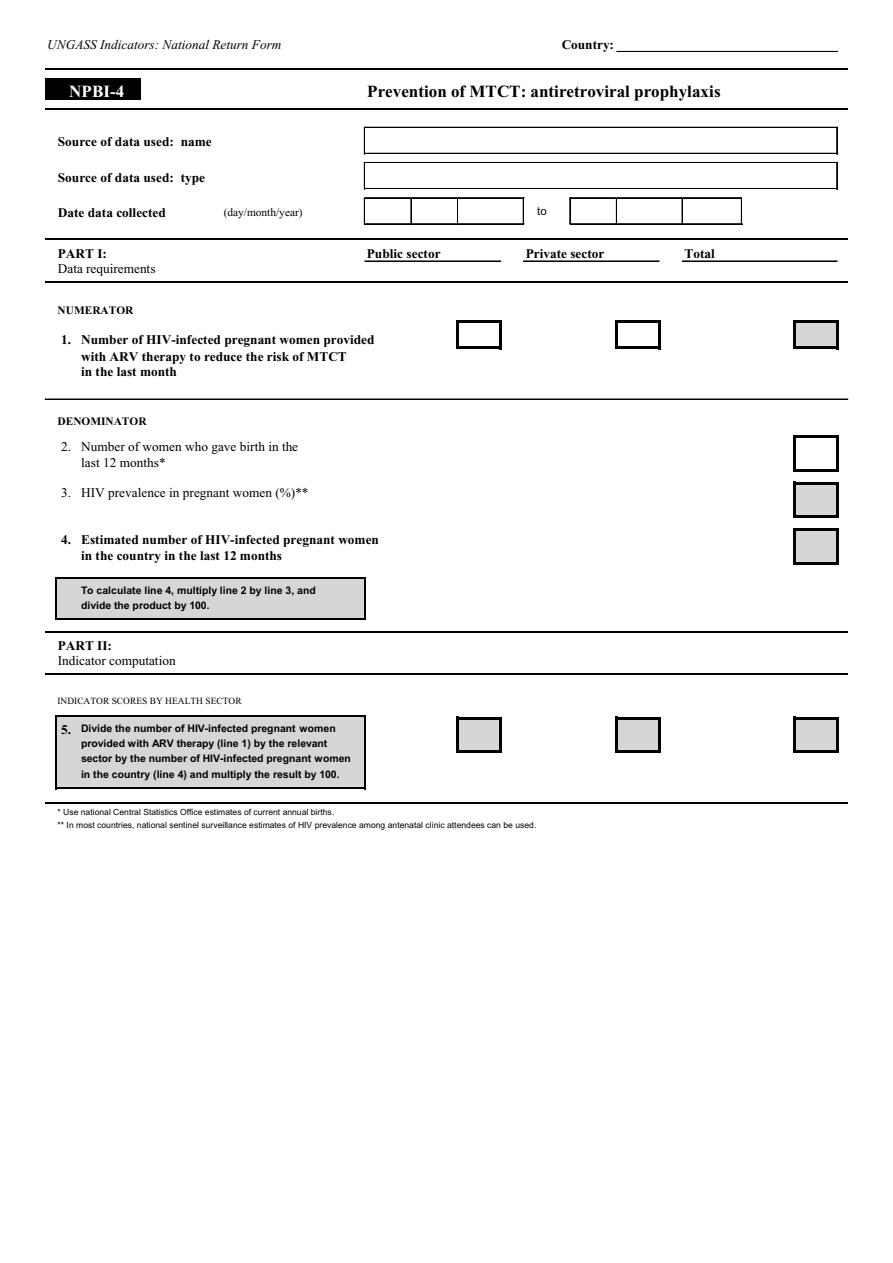
<style>
.page{position:relative;width:893px;height:1263px;background:#fff}
.page>*{position:absolute;margin:0;border:0;box-sizing:border-box;transform-origin:0 0}
.t1{font:700 17.1px "Times New Roman";color:#000}
.t2{font:700 17.1px "Times New Roman";color:#fff}
.t3{font:700 13.35px/17.1px "Times New Roman";color:#000;text-align:center}
.t4{font:13.35px/16.6px "Times New Roman";color:#000}
.t5{font:italic 13.35px "Times New Roman";color:#000}
.t6{font:700 11.4px "Times New Roman";color:#000}
.t7{font:11.4px "Times New Roman";color:#000}
.t8{font:11.4px "Arial";color:#000}
.t9{font:700 10.5px/15.1px "Arial";color:#000}
.t10{font:9.45px "Times New Roman";color:#000}
.t11{font:8.55px/13px "Arial";letter-spacing:.005em;color:#000}
.s1{font-weight:700}
.s2{font-family:"Times New Roman";font-size:13.35px}
</style>
<div class="page">
<div style="left:459px;top:719px;width:40px;height:31px;background:#d6d6d6"></div>
<div style="left:618px;top:719px;width:40px;height:31px;background:#d6d6d6"></div>
<div style="left:796px;top:719px;width:40px;height:31px;background:#d6d6d6"></div>
<div style="left:796px;top:485px;width:40px;height:30px;background:#d6d6d6"></div>
<div style="left:796px;top:531px;width:40px;height:31px;background:#d6d6d6"></div>
<div style="left:796px;top:323px;width:40px;height:23px;background:#d6d6d6"></div>
<div style="left:57px;top:579px;width:307px;height:39px;background:#d6d6d6"></div>
<div style="left:57px;top:717px;width:307px;height:70px;background:#d6d6d6"></div>
<div style="left:45px;top:78px;width:96px;height:22px;background:#000"></div>
<svg style="left:364px;top:127px;width:1px;height:27px"></svg>
<svg style="left:836px;top:128px;width:2px;height:25px"></svg>
<svg style="left:364px;top:162px;width:1px;height:27px"></svg>
<hr style="left:365px;top:197px;width:159px;height:1px;background:#000">
<hr style="left:365px;top:198px;width:159px;height:1px;background:#000">
<hr style="left:365px;top:223px;width:159px;height:1px;background:#000">
<hr style="left:365px;top:224px;width:159px;height:1px;background:#000">
<hr style="left:365px;top:261px;width:135px;height:1px;background:#000">
<hr style="left:524px;top:261px;width:135px;height:1px;background:#000">
<svg style="left:457px;top:199px;width:1px;height:24px"></svg>
<svg style="left:616px;top:199px;width:1px;height:24px"></svg>
<hr style="left:459px;top:320px;width:43px;height:3px;background:#000">
<hr style="left:618px;top:320px;width:43px;height:3px;background:#000">
<hr style="left:459px;top:346px;width:43px;height:3px;background:#000">
<hr style="left:618px;top:346px;width:43px;height:3px;background:#000">
<svg style="left:836px;top:163px;width:2px;height:25px"></svg>
<hr style="left:793px;top:320px;width:3px;height:29px;background:#000">
<hr style="left:836px;top:323px;width:2px;height:26px;background:#000">
<hr style="left:793px;top:435px;width:3px;height:36px;background:#000">
<hr style="left:836px;top:438px;width:2px;height:33px;background:#000">
<hr style="left:793px;top:482px;width:3px;height:36px;background:#000">
<hr style="left:836px;top:485px;width:2px;height:33px;background:#000">
<svg style="left:364px;top:198px;width:1px;height:27px"></svg>
<hr style="left:55px;top:577px;width:2px;height:42px;background:#000">
<hr style="left:364px;top:579px;width:2px;height:40px;background:#000">
<hr style="left:457px;top:320px;width:2px;height:29px;background:#000">
<hr style="left:615px;top:320px;width:3px;height:29px;background:#000">
<hr style="left:459px;top:717px;width:43px;height:2px;background:#000">
<hr style="left:793px;top:528px;width:3px;height:36px;background:#000">
<hr style="left:618px;top:717px;width:43px;height:2px;background:#000">
<hr style="left:499px;top:323px;width:3px;height:26px;background:#000">
<hr style="left:658px;top:323px;width:3px;height:26px;background:#000">
<hr style="left:836px;top:531px;width:2px;height:33px;background:#000">
<hr style="left:459px;top:750px;width:43px;height:3px;background:#000">
<hr style="left:618px;top:750px;width:43px;height:3px;background:#000">
<hr style="left:364px;top:717px;width:2px;height:72px;background:#000">
<hr style="left:836px;top:719px;width:2px;height:34px;background:#000">
<svg style="left:411px;top:199px;width:1px;height:24px"></svg>
<hr style="left:457px;top:717px;width:2px;height:36px;background:#000">
<svg style="left:523px;top:199px;width:1px;height:24px"></svg>
<svg style="left:569px;top:198px;width:2px;height:26px"></svg>
<hr style="left:615px;top:717px;width:3px;height:36px;background:#000">
<svg style="left:682px;top:199px;width:1px;height:24px"></svg>
<svg style="left:741px;top:198px;width:1px;height:25px"></svg>
<hr style="left:793px;top:717px;width:3px;height:36px;background:#000">
<hr style="left:499px;top:719px;width:3px;height:34px;background:#000">
<hr style="left:658px;top:719px;width:3px;height:34px;background:#000">
<hr style="left:55px;top:715px;width:2px;height:74px;background:#000">
<hr style="left:617px;top:51px;width:220px;height:1px;background:#000">
<hr style="left:45px;top:68px;width:803px;height:2px;background:#000">
<hr style="left:45px;top:108px;width:803px;height:2px;background:#000">
<hr style="left:365px;top:127px;width:473px;height:1px;background:#000">
<hr style="left:365px;top:153px;width:473px;height:1px;background:#000">
<hr style="left:365px;top:162px;width:473px;height:1px;background:#000">
<hr style="left:365px;top:188px;width:473px;height:1px;background:#000">
<hr style="left:571px;top:197px;width:170px;height:1px;background:#000">
<hr style="left:571px;top:198px;width:170px;height:1px;background:#000">
<hr style="left:570px;top:223px;width:172px;height:1px;background:#000">
<hr style="left:570px;top:224px;width:172px;height:1px;background:#000">
<hr style="left:45px;top:238px;width:803px;height:2px;background:#000">
<hr style="left:682px;top:261px;width:155px;height:1px;background:#000">
<hr style="left:45px;top:281px;width:803px;height:2px;background:#000">
<hr style="left:796px;top:320px;width:42px;height:3px;background:#000">
<hr style="left:796px;top:346px;width:42px;height:3px;background:#000">
<hr style="left:45px;top:399px;width:803px;height:1px;background:#000">
<hr style="left:796px;top:435px;width:42px;height:3px;background:#000">
<hr style="left:796px;top:469px;width:42px;height:2px;background:#000">
<hr style="left:796px;top:482px;width:42px;height:3px;background:#000">
<hr style="left:796px;top:515px;width:42px;height:3px;background:#000">
<hr style="left:796px;top:528px;width:42px;height:3px;background:#000">
<hr style="left:796px;top:562px;width:42px;height:2px;background:#000">
<hr style="left:57px;top:577px;width:309px;height:2px;background:#000">
<hr style="left:57px;top:618px;width:309px;height:1px;background:#000">
<hr style="left:45px;top:631px;width:803px;height:1px;background:#000">
<hr style="left:45px;top:673px;width:803px;height:2px;background:#000">
<hr style="left:57px;top:715px;width:309px;height:2px;background:#000">
<hr style="left:796px;top:717px;width:42px;height:2px;background:#000">
<hr style="left:796px;top:750px;width:42px;height:3px;background:#000">
<hr style="left:57px;top:787px;width:309px;height:2px;background:#000">
<hr style="left:45px;top:802px;width:803px;height:2px;background:#000">
<p class="t5" style="left:47px;top:37px;width:236px">UNGASS Indicators: National Return Form</p>
<p class="t3" style="left:562px;top:36px;width:54px">Country:</p>
<p class="t2" style="left:69px;top:82px;width:57px">NPBI-4</p>
<p class="t1" style="left:367px;top:82px;width:355px">Prevention of MTCT: antiretroviral prophylaxis</p>
<p class="t3" style="left:58px;top:134px;width:155px">Source of data used: name</p>
<p class="t3" style="left:58px;top:169px;width:149px">Source of data used: type</p>
<p class="t3" style="left:58px;top:204px;width:110px">Date data collected</p>
<p class="t7" style="left:224px;top:206px;width:80px">(day/month/year)</p>
<p class="t8" style="left:537px;top:205px;width:11px">to</p>
<p class="t3" style="left:58px;top:245px;width:51px">PART I:</p>
<p class="t3" style="left:367px;top:245px;width:75px">Public sector</p>
<p class="t3" style="left:526px;top:245px;width:80px">Private sector</p>
<p class="t3" style="left:684px;top:245px;width:32px">Total</p>
<p class="t4" style="left:58px;top:261px;width:99px">Data requirements</p>
<p class="t6" style="left:58px;top:304px;width:77px">NUMERATOR</p>
<p class="t3" style="left:61px;top:331px;width:315px">1. Number of HIV-infected pregnant women provided with ARV therapy to reduce the risk of MTCT</p>
<p class="t3" style="left:81px;top:363px;width:97px">in the last month</p>
<p class="t6" style="left:58px;top:415px;width:91px">DENOMINATOR</p>
<p class="t4" style="left:81px;top:438px;width:218px;text-indent:-20px">2. Number of women who gave birth in the last 12 months*</p>
<p class="t4" style="left:61px;top:485px;width:249px">3. HIV prevalence in pregnant women (%)**</p>
<p class="t3" style="left:81px;top:531px;width:299px;line-height:16.6px;text-align:left;text-indent:-20px">4. Estimated number of HIV-infected pregnant women in the country in the last 12 months</p>
<p class="t9" style="left:81px;top:582px;width:236px">To calculate line 4, multiply line 2 by line 3, and divide the product by 100.</p>
<p class="t4" style="left:58px;top:639px;width:120px;line-height:14.7px"><span class="s1">PART II:<br></span>Indicator computation</p>
<p class="t10" style="left:57px;top:696px;width:186px">INDICATOR SCORES BY HEALTH SECTOR</p>
<p class="t9" style="left:81px;top:721px;width:271px;text-indent:-20px"><span class="s2">5.</span> Divide the number of HIV-infected pregnant women provided with ARV therapy (line 1) by the relevant sector by the number of HIV-infected pregnant women in the country (line 4) and multiply the result by 100.</p>
<p class="t11" style="left:58px;top:806px;width:480px">* Use national Central Statistics Office estimates of current annual births.<br>** In most countries, national sentinel surveillance estimates of HIV prevalence among antenatal clinic attendees can be used.</p>
</div>
